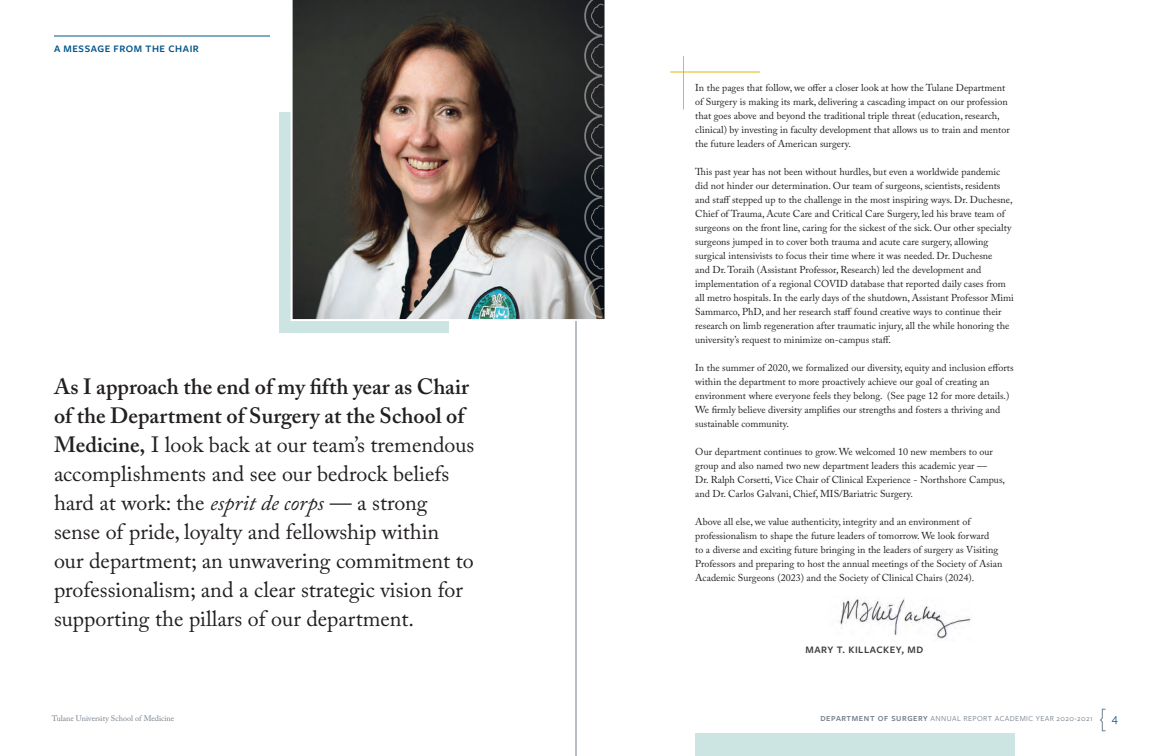
<style>
.page{position:relative;width:1152px;height:756px;background:#fff}
.page>*{position:absolute;margin:0;border:0;box-sizing:border-box;transform-origin:0 0}
.t1{font:22px/29px "Adobe Caslon Pro";color:#231f20}
.t2{font:12px "Freight Sans Pro";color:#00568a}
.t3{font:600 10.3px "Freight Sans Pro";letter-spacing:.05em;color:#00568a}
.t4{font:600 10.3px "Freight Sans Pro";letter-spacing:.05em;color:#3e3e3f}
.t5{font:10px/14px "Adobe Caslon Pro";color:#231f20}
.t6{font:8px "Freight Sans Pro";letter-spacing:.05em;color:#727f8a}
.t7{font:8px "Adobe Caslon Pro";color:#727f8a}
.s1{font-weight:600}
.s2{font-style:italic}
</style>
<div class="page">
<svg style="left:1100px;top:709px;width:6px;height:22px"></svg>
<hr style="left:576px;top:0;width:1px;height:756px;background:#727f8a">
<div style="left:279px;top:112px;width:170px;height:221px;background:#cde5e2"></div>
<svg style="left:291px;top:0;width:313px;height:321px;background:#625a55"></svg>
<hr style="left:54px;top:36px;width:216px;height:1px;background:#00568a">
<div style="left:695px;top:734px;width:320px;height:22px;background:#cde5e2"></div>
<hr style="left:670px;top:72px;width:90px;height:1px;background:#e8b80e">
<hr style="left:683px;top:56px;width:1px;height:54px;background:#e8b80e">
<svg style="left:583px;top:0;width:22px;height:319px;background:#36383b"></svg>
<img style="left:839px;top:597px;width:132px;height:42px">
<p class="t3" style="left:54px;top:42px;width:146px">A MESSAGE FROM THE CHAIR</p>
<p class="t1" style="left:54px;top:372px;width:422px"><span class="s1">As I approach the end of my fifth year as Chair of the Department of Surgery at the School of Medicine,</span> I look back at our team’s tremendous accomplishments and see our bedrock beliefs hard at work: the <span class="s2">esprit de corps</span> — a strong sense of pride, loyalty and fellowship within<br>our department; an unwavering commitment to professionalism; and a clear strategic vision for supporting the pillars of our department.</p>
<p class="t5" style="left:695px;top:80px;width:316px">In the pages that follow, we offer a closer look at how the Tulane Department of Surgery is making its mark, delivering a cascading impact on our profession that goes above and beyond the traditional triple threat (education, research, clinical) by investing in faculty development that allows us to train and mentor the future leaders of American surgery.</p>
<p class="t5" style="left:695px;top:164px;width:320px">This past year has not been without hurdles, but even a worldwide pandemic did not hinder our determination. Our team of surgeons, scientists, residents and staff stepped up to the challenge in the most inspiring ways. Dr. Duchesne, Chief of Trauma, Acute Care and Critical Care Surgery, led his brave team of surgeons on the front line, caring for the sickest of the sick. Our other specialty surgeons jumped in to cover both trauma and acute care surgery, allowing surgical intensivists to focus their time where it was needed. Dr. Duchesne<br>and Dr. Toraih (Assistant Professor, Research) led the development and implementation of a regional COVID database that reported daily cases from all metro hospitals. In the early days of the shutdown, Assistant Professor Mimi Sammarco, PhD, and her research staff found creative ways to continue their research on limb regeneration after traumatic injury, all the while honoring the university’s request to minimize on-campus staff.</p>
<p class="t5" style="left:695px;top:360px;width:320px">In the summer of 2020, we formalized our diversity, equity and inclusion efforts within the department to more proactively achieve our goal of creating an environment where everyone feels they belong. (See page 12 for more details.)<br>We firmly believe diversity amplifies our strengths and fosters a thriving and sustainable community.</p>
<p class="t5" style="left:695px;top:444px;width:311px">Our department continues to grow. We welcomed 10 new members to our group and also named two new department leaders this academic year —<br>Dr. Ralph Corsetti, Vice Chair of Clinical Experience - Northshore Campus, and Dr. Carlos Galvani, Chief, MIS/Bariatric Surgery.</p>
<p class="t5" style="left:695px;top:514px;width:309px">Above all else, we value authenticity, integrity and an environment of professionalism to shape the future leaders of tomorrow. We look forward<br>to a diverse and exciting future bringing in the leaders of surgery as Visiting Professors and preparing to host the annual meetings of the Society of Asian Academic Surgeons (2023) and the Society of Clinical Chairs (2024).</p>
<p class="t4" style="left:806px;top:643px;width:119px">MARY T. KILLACKEY, MD</p>
<p class="t7" style="left:52px;top:714px;width:124px">Tulane University School of Medicine</p>
<p class="t6" style="left:820px;top:713px;width:274px"><span class="s1">DEPARTMENT OF SURGERY</span> ANNUAL REPORT ACADEMIC YEAR 2020-2021</p>
<p class="t2" style="left:1112px;top:710px;width:8px">4</p>
</div>
